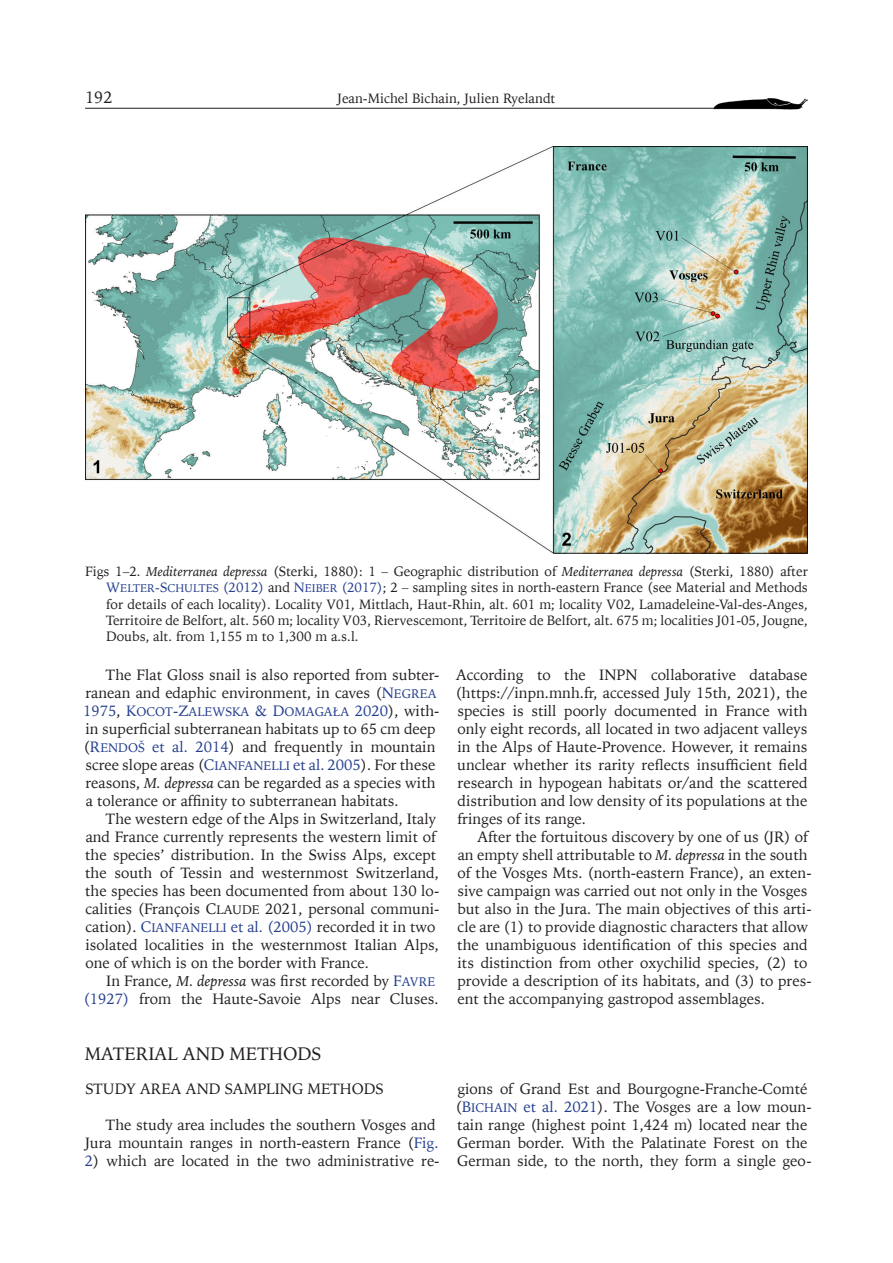
<style>
.page{position:relative;width:893px;height:1263px;background:#fff}
.page>*{position:absolute;margin:0;border:0;box-sizing:border-box;transform-origin:0 0}
.Podtytuł_1{font:18px "Iowan Old St EU";color:#231f20}
.t1{font:16.5px "Iowan Old St EU";color:#231f20}
.Podtytuł_2_po_1{font:15px/18px "Iowan Old St EU";color:#231f20;text-align:right}
.Tytuł_ryciny_tabeli{font:13.5px/16.2px "Iowan Old St EU";color:#231f20;text-align:justify}
.t2{font:12.45px "Iowan Old St EU Normal SC830";color:#253f8e}
.s1{font-style:italic}
.s2{font-family:"Iowan Old St EU Normal SC830";color:#253f8e}
.s3{font-family:"Iowan Old St EU Normal SC830";font-size:11.25px;color:#253f8e}
.s4{color:#253f8e}
.s5{font-family:"Iowan Old St EU Normal SC830";font-size:12.45px;color:#253f8e}
.s6{font-family:"Iowan Old St EU";font-size:15px}
.s7{font-family:"Iowan Old St EU";font-size:15px;color:#231f20}
.s8{font-size:15px}
.s9{font-family:"Iowan Old St EU Normal SC830"}
.s10{font-family:"Iowan Old St EU Normal SC830";font-size:12.45px}
</style>
<div class="page">
<hr style="left:85px;top:108px;width:706px;height:1px;background:#231f20">
<img style="left:714px;top:98px;width:93px;height:12px">
<img style="left:85px;top:147px;width:723px;height:406px">
<p class="t1" style="left:85px;top:87px;width:29px">192</p>
<p class="Tytuł_ryciny_tabeli" style="left:338px;top:90px;width:219px">Jean-Michel Bichain, Julien Ryelandt</p>
<p class="Tytuł_ryciny_tabeli" style="left:106px;top:564px;width:703px;text-indent:-21px">Figs 1–2. <span class="s1">Mediterranea depressa</span> (Sterki, 1880): 1 – Geographic distribution of <span class="s1">Mediterranea depressa</span> (Sterki, 1880) after <span class="s2">W</span><span class="s3">ELTER</span><span class="s2">-S</span><span class="s3">CHULTES</span> <span class="s4">(2012)</span> and <span class="s2">N</span><span class="s3">EIBER</span> <span class="s4">(2017)</span>; 2 – sampling sites in north-eastern France (see Material and Methods for details of each locality). Locality V01, Mittlach, Haut-Rhin, alt. 601 m; locality V02, Lamadeleine-Val-des-Anges, Territoire de Belfort, alt. 560 m; locality V03, Riervescemont, Territoire de Belfort, alt. 675 m; localities J01-05, Jougne, Doubs, alt. from 1,155 m to 1,300 m a.s.l.</p>
<p class="Podtytuł_2_po_1" style="left:85px;top:666px;width:356px">The Flat Gloss snail is also reported from subter&shy;ranean and edaphic environment, in caves (<span class="s2">N</span><span class="s5">EGREA</span></p>
<p class="t2" style="left:83px;top:704px;width:358px"><span class="s6">1975</span><span class="s7">,</span> <span class="s8">K</span>OCOT<span class="s8">-Z</span>ALEWSKA <span class="s8">&amp; D</span>OMAGAŁA <span class="s6">2020</span><span class="s7">), with-</span></p>
<p class="Podtytuł_2_po_1" style="left:84px;top:720px;width:353px;text-align:justify">in superficial subterranean habitats up to 65 cm deep (<span class="s2">R</span><span class="s5">ENDOŠ</span> <span class="s4">et al. 2014</span>) and frequently in mountain scree slope areas (<span class="s2">C</span><span class="s5">IANFANELLI</span> <span class="s4">et al. 2005</span>). For these reasons, <span class="s1">M. depressa</span> can be regarded as a species with a tolerance or affinity to subterranean habitats.</p>
<p class="Podtytuł_2_po_1" style="left:85px;top:810px;width:356px;text-align:left;text-indent:21px">The western edge of the Alps in Switzerland, Italy and France currently represents the western limit of the species’ distribution. In the Swiss Alps, except the south of Tessin and westernmost Switzerland, the species has been documented from about 130 lo&shy;calities (François <span class="s9">C</span><span class="s10">LAUDE</span> 2021, personal communi&shy;cation). <span class="s2">C</span><span class="s5">IANFANELLI</span> <span class="s4">et al. (2005)</span> recorded it in two isolated localities in the westernmost Italian Alps, one of which is on the border with France.</p>
<p class="Podtytuł_2_po_1" style="left:84px;top:972px;width:356px">In France, <span class="s1">M. depressa</span> was first recorded by <span class="s2">F</span><span class="s5">AVRE </span><span class="s4">(1927)</span> from the Haute-Savoie Alps near Cluses.</p>
<p class="Podtytuł_1" style="left:85px;top:1042px;width:238px">MATERIAL AND METHODS</p>
<p class="Podtytuł_2_po_1" style="left:85px;top:1080px;width:300px">STUDY AREA AND SAMPLING METHODS</p>
<p class="Podtytuł_2_po_1" style="left:85px;top:1116px;width:355px">The study area includes the southern Vosges and<br>Jura mountain ranges in north-eastern France (<span class="s4">Fig.</span></p>
<p class="Podtytuł_2_po_1" style="left:85px;top:1152px;width:356px"><span class="s4">2</span>) which are located in the two administrative re-</p>
<p class="Podtytuł_2_po_1" style="left:456px;top:666px;width:353px;text-align:justify">According to the INPN collaborative database (https://inpn.mnh.fr, accessed July 15th, 2021), the species is still poorly documented in France with only eight records, all located in two adjacent valleys in the Alps of Haute-Provence. However, it remains unclear whether its rarity reflects insufficient field research in hypogean habitats or/and the scattered distribution and low density of its populations at the fringes of its range.</p>
<p class="Podtytuł_2_po_1" style="left:457px;top:828px;width:356px;text-align:left;text-indent:20px">After the fortuitous discovery by one of us (JR) of an empty shell attributable to <span class="s1">M. depressa</span> in the south of the Vosges Mts. (north-eastern France), an exten&shy;sive campaign was carried out not only in the Vosges but also in the Jura. The main objectives of this arti&shy;cle are (1) to provide diagnostic characters that allow the unambiguous identification of this species and its distinction from other oxychilid species, (2) to provide a description of its habitats, and (3) to pres&shy;ent the accompanying gastropod assemblages.</p>
<p class="Podtytuł_2_po_1" style="left:456px;top:1080px;width:358px;text-align:left">gions of Grand Est and Bourgogne-Franche-Comté (<span class="s2">B</span><span class="s5">ICHAIN</span> <span class="s4">et al. 2021</span>). The Vosges are a low moun&shy;tain range (highest point 1,424 m) located near the German border. With the Palatinate Forest on the German side, to the north, they form a single geo-</p>
</div>
